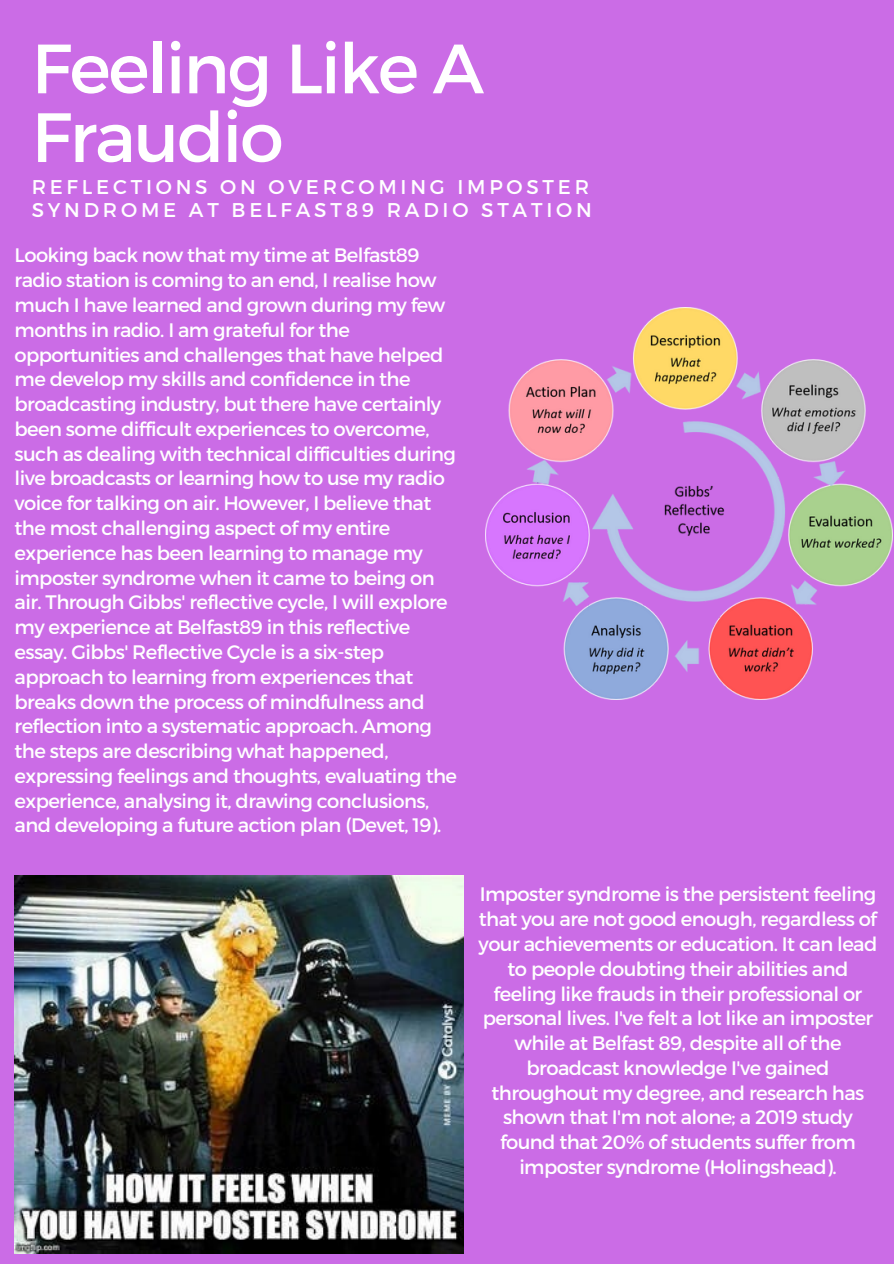
<style>
.page{position:relative;width:894px;height:1264px;background:#fff}
.page>*{position:absolute;margin:0;border:0;box-sizing:border-box;transform-origin:0 0}
.t1{font:69.6px/68.7px "Montserrat";letter-spacing:-.03em;color:#fff}
.t2{font:19.8px/22.5px "Montserrat";letter-spacing:.19em;color:#fff}
.t3{font:19.5px/24.8px "Montserrat";letter-spacing:-.03em;color:#fff}
</style>
<div class="page">
<div style="left:0;top:0;width:893px;height:1263px;background:#cb6ce6"></div>
<img style="left:485px;top:307px;width:406px;height:392px">
<img style="left:15px;top:875px;width:448px;height:378px">
<h1 class="t1" style="left:32px;top:31px;width:454px">Feeling Like A<br>Fraudio</h1>
<p class="t2" style="left:32px;top:175px;width:561px">REFLECTIONS ON OVERCOMING IMPOSTER<br>SYNDROME AT BELFAST89 RADIO STATION</p>
<p class="t3" style="left:15px;top:242px;width:444px">Looking back now that my time at Belfast89 radio station is coming to an end, I realise how much I have learned and grown during my few months in radio. I am grateful for the opportunities and challenges that have helped me develop my skills and confidence in the broadcasting industry, but there have certainly been some difficult experiences to overcome, such as dealing with technical difficulties during live broadcasts or learning how to use my radio voice for talking on air. However, I believe that the most challenging aspect of my entire experience has been learning to manage my imposter syndrome when it came to being on air. Through Gibbs' reflective cycle, I will explore my experience at Belfast89 in this reflective essay. Gibbs' Reflective Cycle is a six-step approach to learning from experiences that breaks down the process of mindfulness and reflection into a systematic approach. Among the steps are describing what happened, expressing feelings and thoughts, evaluating the experience, analysing it, drawing conclusions, and developing a future action plan (Devet, 19).</p>
<p class="t3" style="left:478px;top:881px;width:400px;text-align:center">Imposter syndrome is the persistent feeling that you are not good enough, regardless of your achievements or education. It can lead to people doubting their abilities and feeling like frauds in their professional or personal lives. I've felt a lot like an imposter while at Belfast 89, despite all of the broadcast knowledge I've gained throughout my degree, and research has shown that I'm not alone; a 2019 study found that 20% of students suffer from imposter syndrome (Holingshead).</p>
</div>
